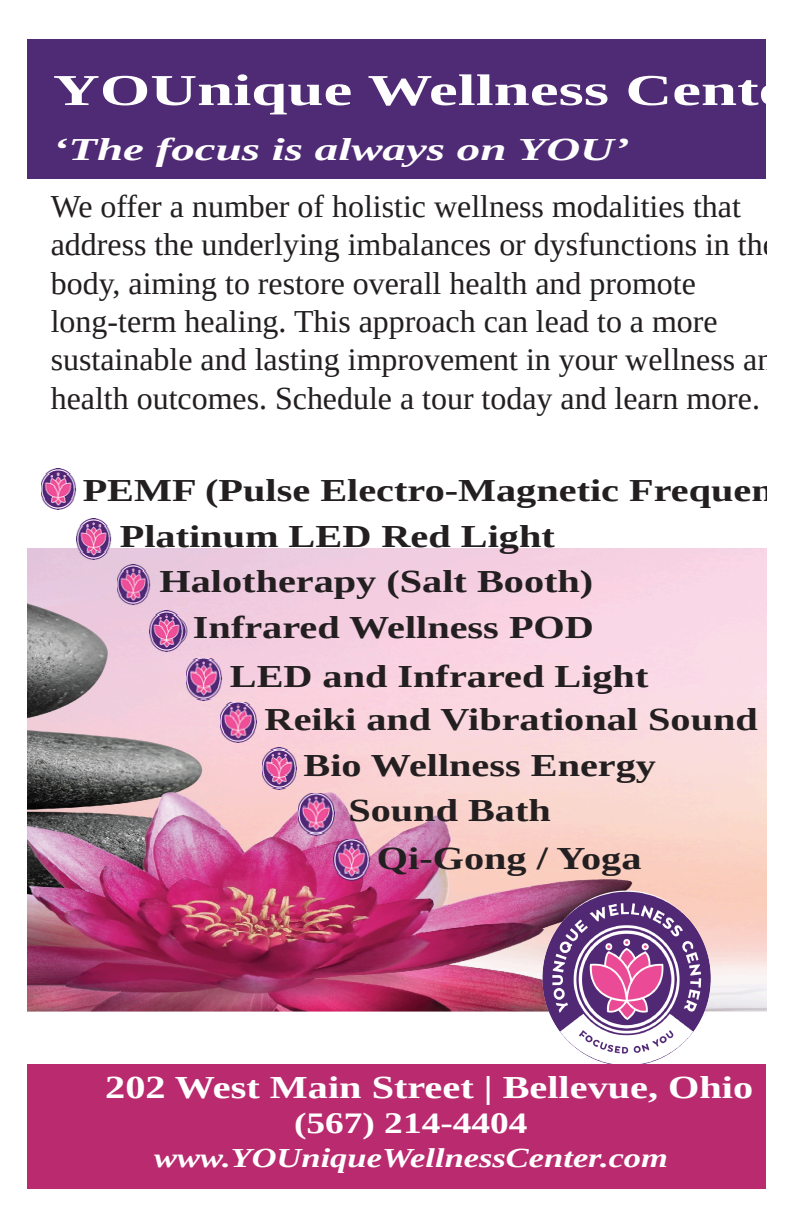
<style>
.page{position:relative;width:792px;height:1224px;background:#fff}
.page>*{position:absolute;margin:0;border:0;box-sizing:border-box;transform-origin:0 0}
.t1{font:700 44.2px "Liberation Serif";color:#fff;scale:1.47 1}
.t2{font:32px/38.4px "Liberation Serif";color:#231f20}
.t3{font:700 32px/45.8px "Liberation Serif";color:#231f20;scale:1.26 1}
.t4{font:700 32px "Liberation Serif";color:#fff;scale:1.26 1}
.t5{font:italic 700 32px "Liberation Serif";color:#fff;scale:1.47 1}
.t6{font:700 29.6px "Liberation Serif";color:#fff;scale:1.26 1}
.t7{font:italic 700 27.4px "Liberation Serif";color:#fff;scale:1.26 1}
</style>
<div class="page">
<img style="left:27px;top:548px;width:739px;height:463px">
<div style="left:27px;top:39px;width:739px;height:139px;background:#502b75"></div>
<img style="left:499px;top:849px;width:256px;height:215px">
<div style="left:27px;top:1064px;width:739px;height:125px;background:#b92a6f"></div>
<img style="left:42px;top:469px;width:34px;height:41px">
<img style="left:184px;top:617px;width:3px;height:29px">
<img style="left:117px;top:565px;width:34px;height:41px">
<img style="left:149px;top:610px;width:35px;height:42px">
<img style="left:186px;top:659px;width:37px;height:42px">
<img style="left:221px;top:702px;width:35px;height:42px">
<img style="left:263px;top:748px;width:33px;height:41px">
<img style="left:76px;top:519px;width:36px;height:42px">
<img style="left:299px;top:794px;width:35px;height:41px">
<img style="left:334px;top:840px;width:36px;height:41px">
<h1 class="t1" style="left:53px;top:66px;width:501px">YOUnique Wellness Cente</h1>
<p class="t5" style="left:53px;top:131px;width:394px">‘The focus is always on YOU’</p>
<p class="t2" style="left:51px;top:187px;width:728px">We offer a number of holistic wellness modalities that address the underlying imbalances or dysfunctions in the body, aiming to restore overall health and promote long-term healing. This approach can lead to a more sustainable and lasting improvement in your wellness an health outcomes. Schedule a tour today and learn more.</p>
<p class="t3" style="left:83px;top:467px;width:550px">PEMF (Pulse Electro-Magnetic Frequen</p>
<p class="t3" style="left:120px;top:513px;width:347px">Platinum LED Red Light</p>
<p class="t3" style="left:160px;top:559px;width:346px">Halotherapy (Salt Booth)</p>
<p class="t3" style="left:193px;top:605px;width:320px">Infrared Wellness POD</p>
<p class="t3" style="left:230px;top:653px;width:334px">LED and Infrared Light</p>
<p class="t3" style="left:303px;top:696px;width:362px;text-indent:-39px">Reiki and Vibrational Sound<br>Bio Wellness Energy</p>
<p class="t3" style="left:348px;top:788px;width:162px">Sound Bath</p>
<p class="t3" style="left:377px;top:835px;width:212px">Qi-Gong / Yoga</p>
<p class="t4" style="left:105px;top:1070px;width:516px">202 West Main Street | Bellevue, Ohio</p>
<p class="t6" style="left:294px;top:1106px;width:187px">(567) 214-4404</p>
<p class="t7" style="left:154px;top:1142px;width:409px">www.YOUniqueWellnessCenter.com</p>
</div>
